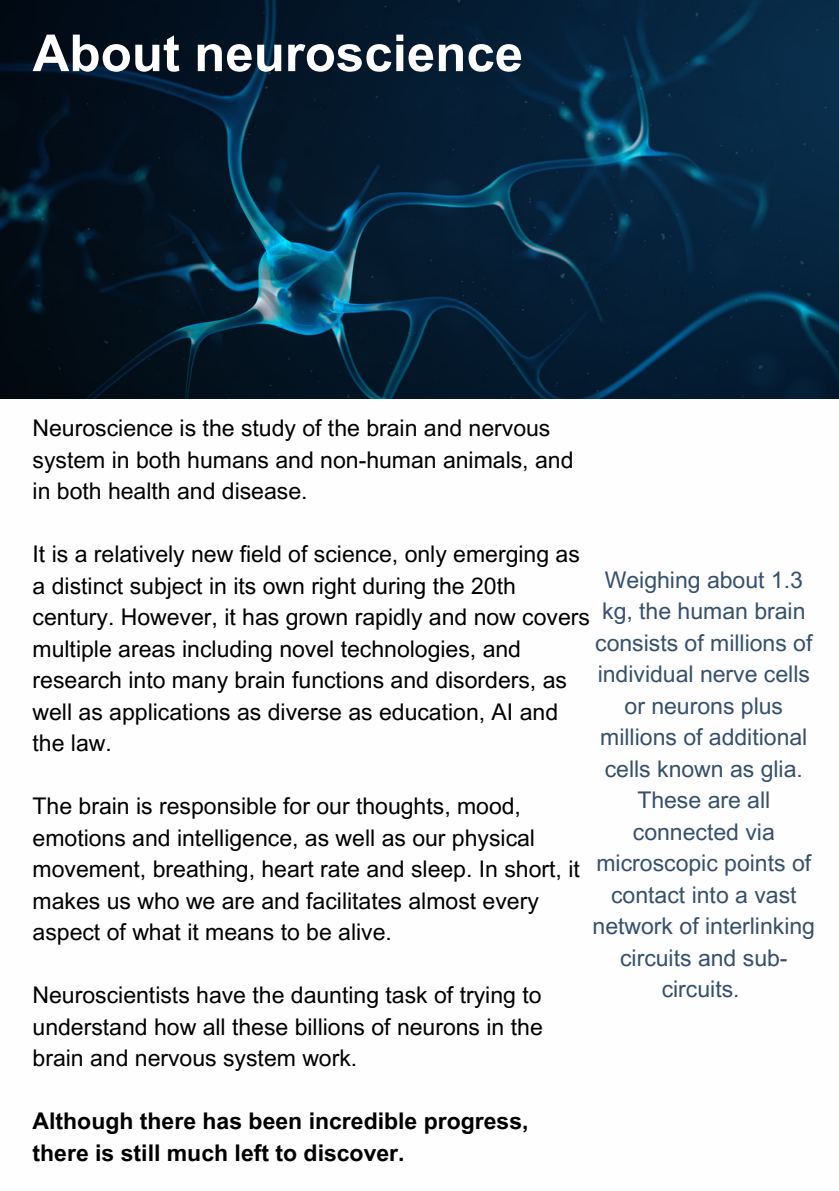
<style>
.page{position:relative;width:839px;height:1191px;background:#fff}
.page>*{position:absolute;margin:0;border:0;box-sizing:border-box;transform-origin:0 0}
.t1{font:700 51px "Arial MT Pro";color:#fff}
.t2{font:23px/31.6px "Arial MT Pro";color:#000}
.t3{font:23px/31.6px "Arial MT Pro";color:#35506d;text-align:center}
.t4{font:700 23px/31.6px "Arial MT Pro";color:#000}
</style>
<div class="page">
<img style="left:0;top:0;width:838px;height:399px">
<p class="t1" style="left:33px;top:34px;width:492px">About neuroscience</p>
<p class="t2" style="left:33px;top:415px;width:542px">Neuroscience is the study of the brain and nervous system in both humans and non-human animals, and in both health and disease.</p>
<p class="t2" style="left:33px;top:541px;width:559px">It is a relatively new field of science, only emerging as a distinct subject in its own right during the 20th century. However, it has grown rapidly and now covers multiple areas including novel technologies, and research into many brain functions and disorders, as well as applications as diverse as education, AI and the law.</p>
<p class="t3" style="left:592px;top:567px;width:224px">Weighing about 1.3 kg, the human brain consists of millions of individual nerve cells or neurons plus millions of additional cells known as glia.<br>These are all connected via microscopic points of contact into a vast network of interlinking circuits and sub&shy;circuits.</p>
<p class="t2" style="left:33px;top:793px;width:548px">The brain is responsible for our thoughts, mood, emotions and intelligence, as well as our physical movement, breathing, heart rate and sleep. In short, it makes us who we are and facilitates almost every aspect of what it means to be alive.</p>
<p class="t2" style="left:33px;top:982px;width:511px;text-align:justify">Neuroscientists have the daunting task of trying to understand how all these billions of neurons in the brain and nervous system work.</p>
<p class="t4" style="left:33px;top:1108px;width:497px">Although there has been incredible progress, there is still much left to discover.</p>
</div>
